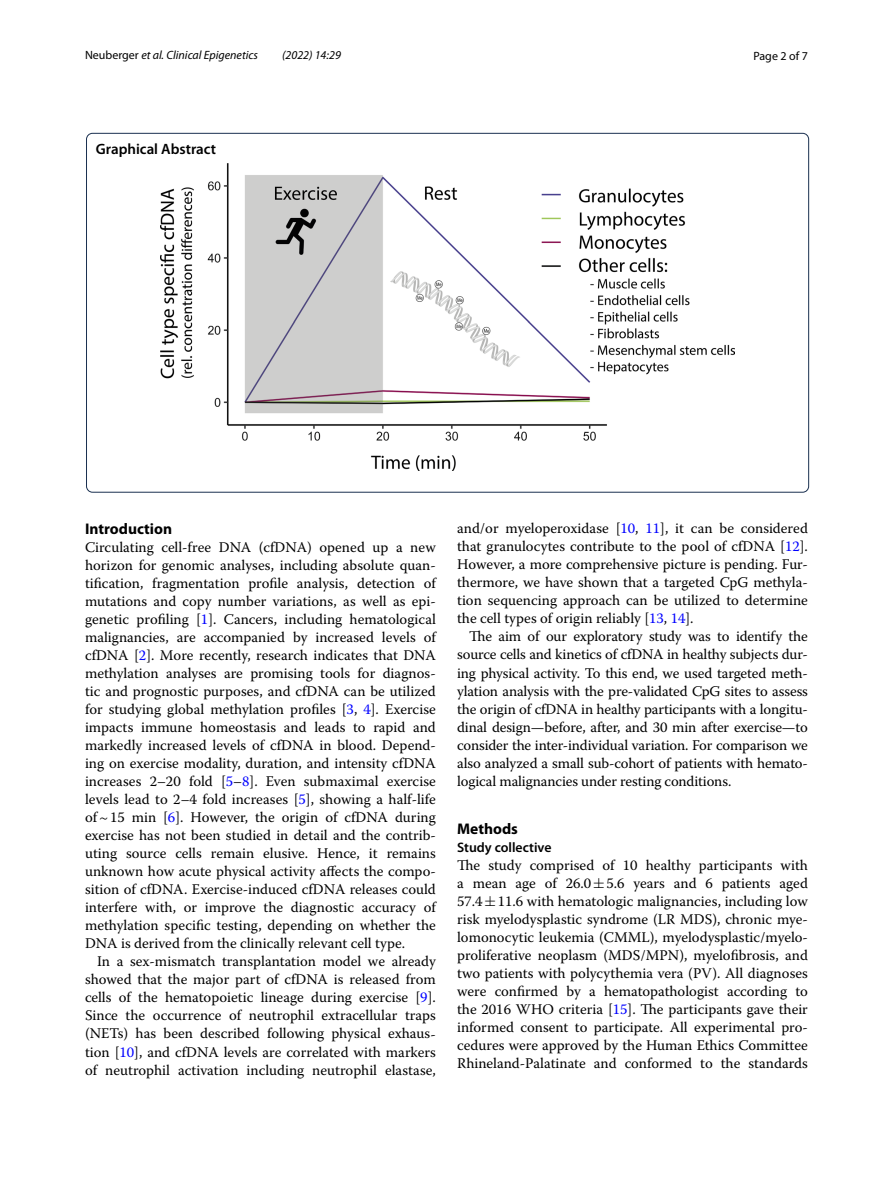
<style>
.page{position:relative;width:893px;height:1187px;background:#fff}
.page>*{position:absolute;margin:0;border:0;box-sizing:border-box;transform-origin:0 0}
.t1{font:700 15.45px "Myriad Pro";color:#000}
.t2{font:600 15px "Myriad Pro";color:#000}
.t3{font:14.7px/18px "Warnock Pro";color:#000;text-align:justify}
.t4{font:600 13.8px "Myriad Pro";color:#000}
.t5{font:italic 12px "Myriad Pro";color:#000}
.t6{font:12px "Myriad Pro";color:#000}
.s1{font-style:normal}
.s2{color:#00f}
.s3{font-family:"MTSY"}
</style>
<div class="page">
<img style="left:161px;top:164px;width:574px;height:306px">
<p class="t5" style="left:85px;top:48px;width:175px"><span class="s1">Neuberger</span> et al. Clinical Epigenetics</p>
<p class="t5" style="left:282px;top:48px;width:60px">(2022) 14:29</p>
<p class="t6" style="left:753px;top:48px;width:56px">Page 2 of 7</p>
<p class="t2" style="left:96px;top:139px;width:122px">Graphical Abstract</p>
<p class="t1" style="left:85px;top:519px;width:89px">Introduction</p>
<p class="t3" style="left:85px;top:538px;width:352px">Circulating cell-free DNA (cfDNA) opened up a new horizon for genomic analyses, including absolute quan&shy;tification, fragmentation profile analysis, detection of mutations and copy number variations, as well as epi&shy;genetic profiling [<span class="s2">1</span>]. Cancers, including hematological malignancies, are accompanied by increased levels of cfDNA [<span class="s2">2</span>]. More recently, research indicates that DNA methylation analyses are promising tools for diagnos&shy;tic and prognostic purposes, and cfDNA can be utilized for studying global methylation profiles [<span class="s2">3</span>, <span class="s2">4</span>]. Exercise impacts immune homeostasis and leads to rapid and markedly increased levels of cfDNA in blood. Depend&shy;ing on exercise modality, duration, and intensity cfDNA increases 2–20 fold [<span class="s2">5</span>–<span class="s2">8</span>]. Even submaximal exercise levels lead to 2–4 fold increases [<span class="s2">5</span>], showing a half-life of~15 min [<span class="s2">6</span>]. However, the origin of cfDNA during exercise has not been studied in detail and the contrib&shy;uting source cells remain elusive. Hence, it remains unknown how acute physical activity affects the compo&shy;sition of cfDNA. Exercise-induced cfDNA releases could interfere with, or improve the diagnostic accuracy of methylation specific testing, depending on whether the DNA is derived from the clinically relevant cell type.</p>
<p class="t3" style="left:85px;top:952px;width:352px;text-indent:12px">In a sex-mismatch transplantation model we already showed that the major part of cfDNA is released from cells of the hematopoietic lineage during exercise [<span class="s2">9</span>].<br>Since the occurrence of neutrophil extracellular traps (NETs) has been described following physical exhaus&shy;tion [<span class="s2">10</span>], and cfDNA levels are correlated with markers of neutrophil activation including neutrophil elastase,</p>
<p class="t3" style="left:457px;top:519px;width:352px">and/or myeloperoxidase [<span class="s2">10</span>, <span class="s2">11</span>], it can be considered that granulocytes contribute to the pool of cfDNA [<span class="s2">12</span>].<br>However, a more comprehensive picture is pending. Fur&shy;thermore, we have shown that a targeted CpG methyla&shy;tion sequencing approach can be utilized to determine the cell types of origin reliably [<span class="s2">13</span>, <span class="s2">14</span>].</p>
<p class="t3" style="left:457px;top:627px;width:352px;text-indent:12px">The aim of our exploratory study was to identify the source cells and kinetics of cfDNA in healthy subjects dur&shy;ing physical activity. To this end, we used targeted meth&shy;ylation analysis with the pre-validated CpG sites to assess the origin of cfDNA in healthy participants with a longitu&shy;dinal design—before, after, and 30 min after exercise—to consider the inter-individual variation. For comparison we also analyzed a small sub-cohort of patients with hemato&shy;logical malignancies under resting conditions.</p>
<p class="t1" style="left:457px;top:818px;width:62px">Methods</p>
<p class="t4" style="left:457px;top:838px;width:96px">Study collective</p>
<p class="t3" style="left:457px;top:855px;width:352px">The study comprised of 10 healthy participants with a mean age of 26.0<span class="s3">±</span>5.6 years and 6 patients aged 57.4<span class="s3">±</span>11.6 with hematologic malignancies, including low risk myelodysplastic syndrome (LR MDS), chronic mye&shy;lomonocytic leukemia (CMML), myelodysplastic/myelo&shy;proliferative neoplasm (MDS/MPN), myelofibrosis, and two patients with polycythemia vera (PV). All diagnoses were confirmed by a hematopathologist according to the 2016 WHO criteria [<span class="s2">15</span>]. The participants gave their informed consent to participate. All experimental pro&shy;cedures were approved by the Human Ethics Committee Rhineland-Palatinate and conformed to the standards</p>
</div>
